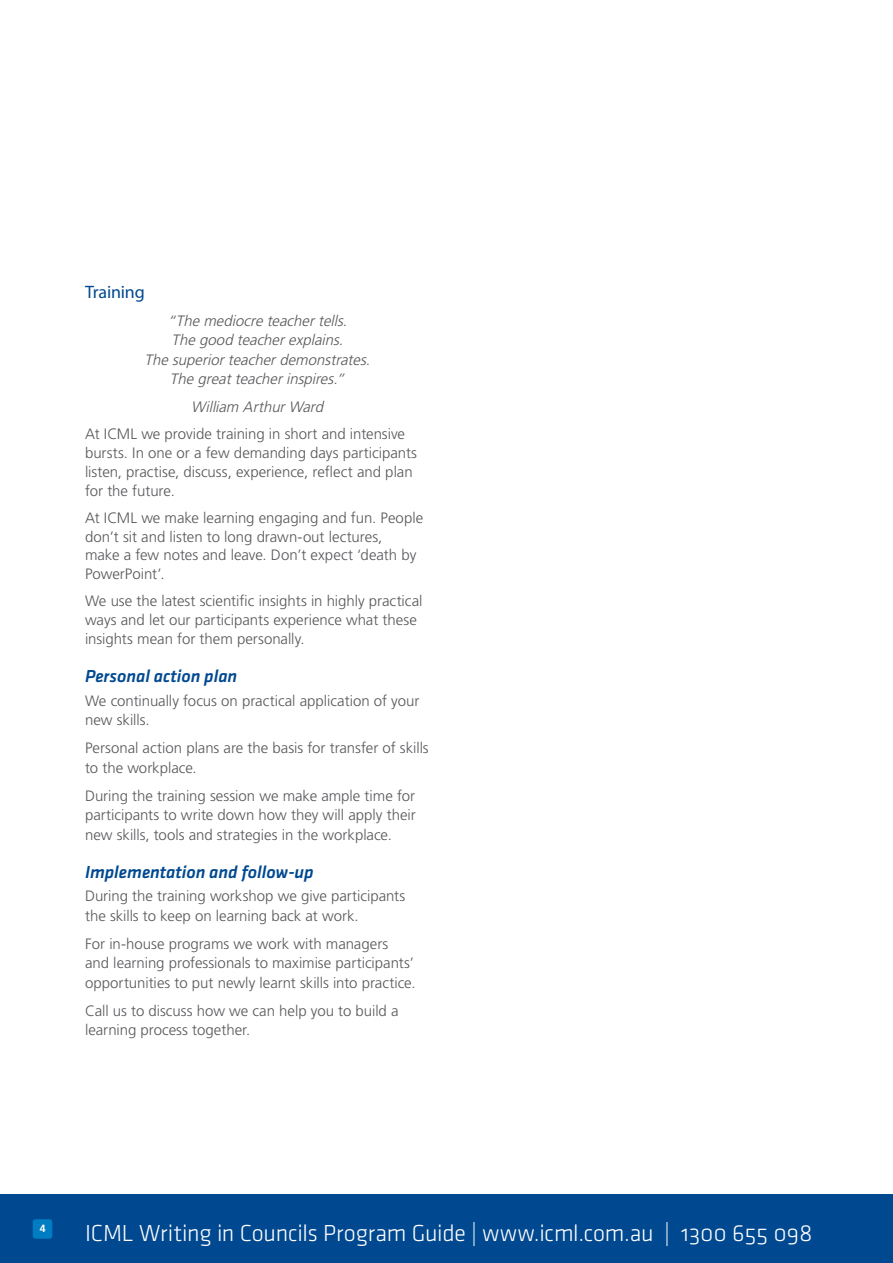
<style>
.page{position:relative;width:893px;height:1263px;background:#fff}
.page>*{position:absolute;margin:0;border:0;box-sizing:border-box;transform-origin:0 0}
.t1{font:24px "Klavika Light OSF";letter-spacing:-.01em;color:#fff}
.t2{font:18px "Klavika Medium Italic TF";color:#004990}
.t3{font:18px "Myriad Pro";letter-spacing:-.01em;color:#004990}
.t4{font:300 15px/18.8px "Frutiger LT Std";color:#57585b}
.t5{font:italic 300 15px/19.5px "Frutiger LT Std";color:#57585b;text-align:center}
.t6{font:700 10.5px "Frutiger LT Std";color:#fff}
</style>
<div class="page">
<div style="left:0;top:1195px;width:893px;height:68px;background:#004990"></div>
<div style="left:33px;top:1219px;width:19px;height:20px;background:#007cc2;border-radius:3px"></div>
<p class="t3" style="left:85px;top:285px;width:61px">Training</p>
<p class="t5" style="left:144px;top:312px;width:230px">“The mediocre teacher tells.<br>The good teacher explains.<br>The superior teacher demonstrates.<br>The great teacher inspires.”</p>
<p class="t5" style="left:191px;top:398px;width:137px">William Arthur Ward</p>
<p class="t4" style="left:85px;top:426px;width:334px">At ICML we provide training in short and intensive bursts. In one or a few demanding days participants listen, practise, discuss, experience, reflect and plan for the future.</p>
<p class="t4" style="left:85px;top:509px;width:340px">At ICML we make learning engaging and fun. People don’t sit and listen to long drawn-out lectures,<br>make a few notes and leave. Don’t expect ‘death by PowerPoint’.</p>
<p class="t4" style="left:85px;top:593px;width:339px">We use the latest scientific insights in highly practical ways and let our participants experience what these insights mean for them personally.</p>
<p class="t2" style="left:85px;top:669px;width:154px">Personal action plan</p>
<p class="t4" style="left:85px;top:692px;width:336px;line-height:19.5px">We continually focus on practical application of your new skills.</p>
<p class="t4" style="left:85px;top:739px;width:345px;line-height:19.5px">Personal action plans are the basis for transfer of skills to the workplace.</p>
<p class="t4" style="left:85px;top:787px;width:332px;line-height:19.5px;text-align:justify">During the training session we make ample time for participants to write down how they will apply their new skills, tools and strategies in the workplace.</p>
<p class="t2" style="left:85px;top:865px;width:230px">Implementation and follow-up</p>
<p class="t4" style="left:85px;top:887px;width:322px;line-height:19.5px">During the training workshop we give participants the skills to keep on learning back at work.</p>
<p class="t4" style="left:85px;top:935px;width:332px;line-height:19.5px">For in-house programs we work with managers and learning professionals to maximise participants’ opportunities to put newly learnt skills into practice.</p>
<p class="t4" style="left:85px;top:1002px;width:315px;line-height:19.5px">Call us to discuss how we can help you to build a learning process together.</p>
<p class="t6" style="left:40px;top:1224px;width:7px">4</p>
<h1 class="t1" style="left:85px;top:1222px;width:729px">ICML Writing in Councils Program Guide | www.icml.com.au | 1300 655 098</h1>
</div>
